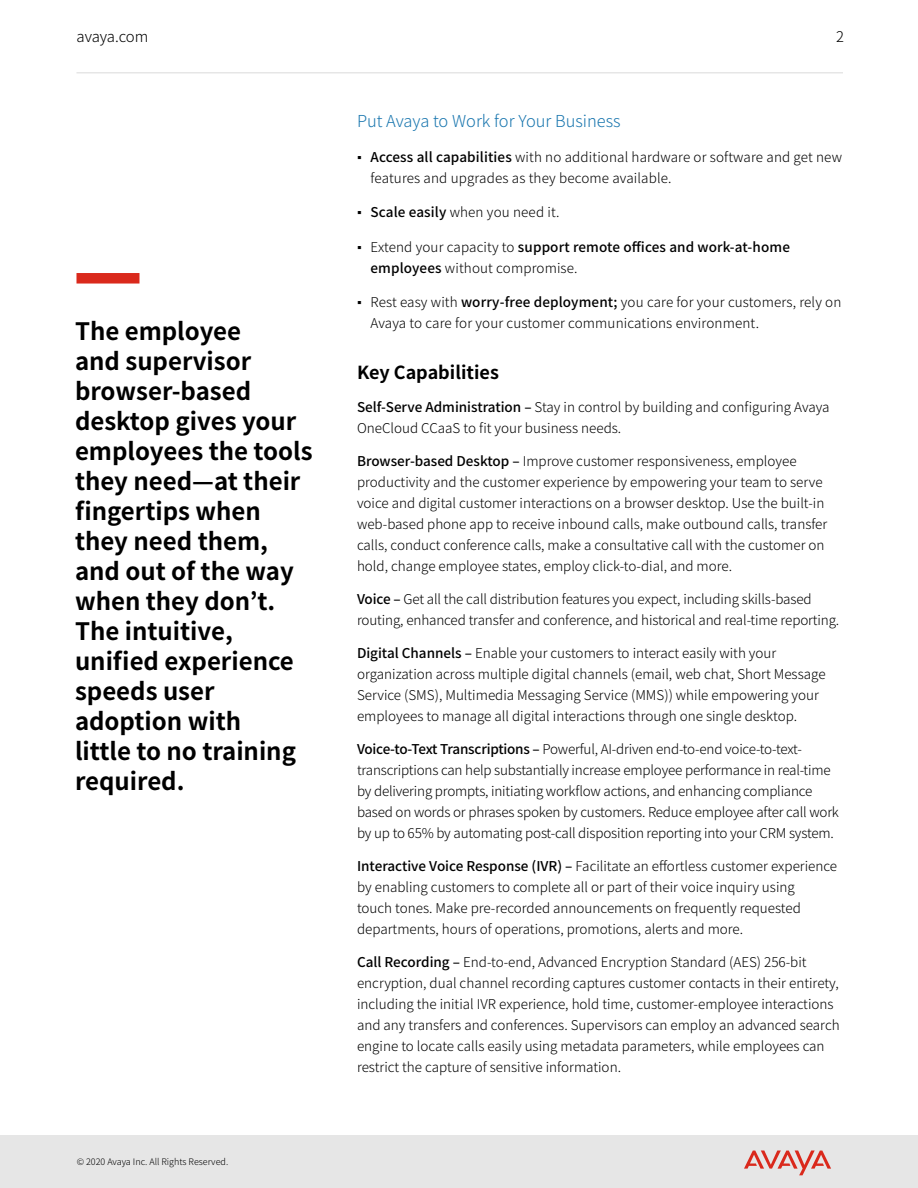
<style>
.page{position:relative;width:918px;height:1188px;background:#fff}
.page>*{position:absolute;margin:0;border:0;box-sizing:border-box;transform-origin:0 0}
.t1{font:700 24px/30px "Noto Sans JP";color:#000}
.t2{font:700 18px "Noto Sans JP";color:#000}
.t3{font:300 16.5px "Noto Sans JP";color:#1b77af}
.t4{font:300 15px "Noto Sans JP";letter-spacing:-.01em;color:#000}
.t5{font:300 14.7px "Noto Sans JP";color:#000}
.t6{font:300 13.5px/21px "Noto Sans JP";color:#000}
.t7{font:500 13.5px/21px "Noto Sans JP";letter-spacing:.01em;color:#000}
.t8{font:300 9px "Noto Sans JP";color:#000}
.s1{font-family:"Arial";font-weight:400}
.s2{font-weight:500}
.s3{font-weight:300}
</style>
<div class="page">
<div style="left:76px;top:273px;width:63px;height:11px;background:#da291c"></div>
<div style="left:0;top:1136px;width:918px;height:52px;background:#e6e6e6"></div>
<svg style="left:744px;top:1150px;width:87px;height:25px"></svg>
<hr style="left:76px;top:72px;width:767px;height:2px;background:#e6e6e6">
<p class="t4" style="left:76px;top:28px;width:73px">avaya.com</p>
<p class="t5" style="left:836px;top:28px;width:9px">2</p>
<p class="t1" style="left:75px;top:317px;width:239px">The employee<br>and supervisor browser-based desktop gives your employees the tools they need—at their fingertips when they need them, and out of the way when they don’t.<br>The intuitive, unified experience speeds user adoption with<br>little to no training required.</p>
<p class="t8" style="left:77px;top:1157px;width:153px">© 2020 Avaya Inc. All Rights Reserved.</p>
<p class="t3" style="left:357px;top:112px;width:265px">Put Avaya to Work for Your Business</p>
<p class="t6" style="left:371px;top:146px;width:473px;text-indent:-14px"><span class="s1">▪</span> <span class="s2">Access all capabilities</span> with no additional hardware or software and get new features and upgrades as they become available.</p>
<p class="t6" style="left:357px;top:202px;width:204px"><span class="s1">▪</span> <span class="s2">Scale easily</span> when you need it.</p>
<p class="t7" style="left:371px;top:236px;width:421px;text-indent:-14px"><span class="s1">▪</span> <span class="s3">Extend your capacity to</span> support remote offices and work-at-home employees <span class="s3">without compromise.</span></p>
<p class="t6" style="left:371px;top:292px;width:472px;text-indent:-14px"><span class="s1">▪</span> Rest easy with <span class="s2">worry-free deployment;</span> you care for your customers, rely on<br>Avaya to care for your customer communications environment.</p>
<h2 class="t2" style="left:357px;top:362px;width:143px">Key Capabilities</h2>
<p class="t6" style="left:357px;top:397px;width:474px"><span class="s2">Self-Serve Administration –</span> Stay in control by building and configuring Avaya<br>OneCloud CCaaS to fit your business needs.</p>
<p class="t6" style="left:357px;top:451px;width:472px"><span class="s2">Browser-based Desktop –</span> Improve customer responsiveness, employee productivity and the customer experience by empowering your team to serve voice and digital customer interactions on a browser desktop. Use the built-in web-based phone app to receive inbound calls, make outbound calls, transfer calls, conduct conference calls, make a consultative call with the customer on hold, change employee states, employ click-to-dial, and more.</p>
<p class="t6" style="left:357px;top:589px;width:484px"><span class="s2">Voice –</span> Get all the call distribution features you expect, including skills-based routing, enhanced transfer and conference, and historical and real-time reporting.</p>
<p class="t6" style="left:357px;top:643px;width:470px"><span class="s2">Digital Channels –</span> Enable your customers to interact easily with your organization across multiple digital channels (email, web chat, Short Message Service (SMS), Multimedia Messaging Service (MMS)) while empowering your employees to manage all digital interactions through one single desktop.</p>
<p class="t6" style="left:357px;top:739px;width:484px"><span class="s2">Voice-to-Text Transcriptions –</span> Powerful, AI-driven end-to-end voice-to-text&shy;transcriptions can help substantially increase employee performance in real-time by delivering prompts, initiating workflow actions, and enhancing compliance based on words or phrases spoken by customers. Reduce employee after call work by up to 65% by automating post-call disposition reporting into your CRM system.</p>
<p class="t6" style="left:357px;top:856px;width:482px"><span class="s2">Interactive Voice Response (IVR) –</span> Facilitate an effortless customer experience by enabling customers to complete all or part of their voice inquiry using<br>touch tones. Make pre-recorded announcements on frequently requested departments, hours of operations, promotions, alerts and more.</p>
<p class="t6" style="left:357px;top:952px;width:484px"><span class="s2">Call Recording –</span> End-to-end, Advanced Encryption Standard (AES) 256-bit encryption, dual channel recording captures customer contacts in their entirety, including the initial IVR experience, hold time, customer-employee interactions and any transfers and conferences. Supervisors can employ an advanced search engine to locate calls easily using metadata parameters, while employees can restrict the capture of sensitive information.</p>
</div>
